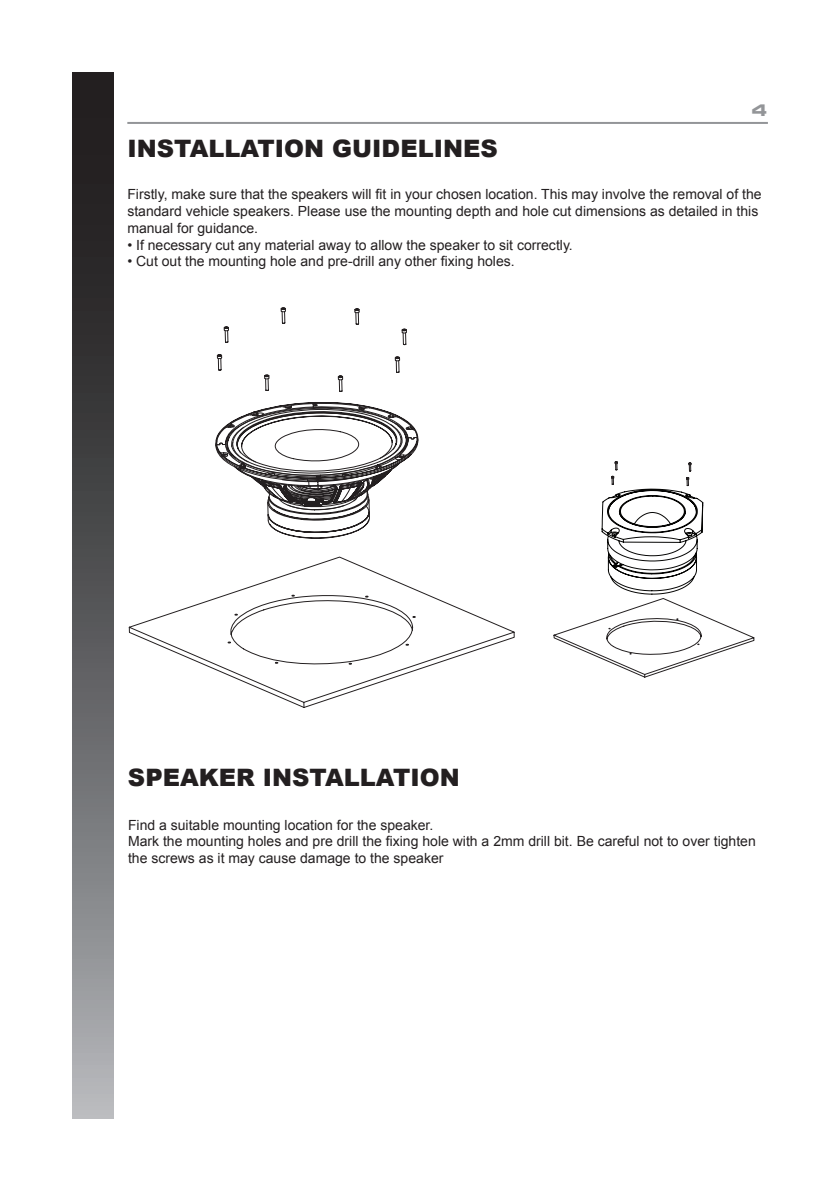
<style>
.page{position:relative;width:840px;height:1191px;background:#fff}
.page>*{position:absolute;margin:0;border:0;box-sizing:border-box;transform-origin:0 0}
.t1{font:900 24px "Arial";color:#231f20}
.t2{font:16px "Eurostile LT Std Bold Ex 2";color:#939598}
.t3{font:14px/16.8px "Arial";color:#231f20}
</style>
<div class="page">
<svg style="left:72px;top:72px;width:41px;height:1046px;background:#5b5b5d"></svg>
<hr style="left:127px;top:122px;width:640px;height:2px;background:#939598">
<svg style="left:128px;top:589px;width:386px;height:119px"></svg>
<svg style="left:216px;top:355px;width:200px;height:311px"></svg>
<svg style="left:264px;top:374px;width:79px;height:18px"></svg>
<svg style="left:217px;top:354px;width:5px;height:3px"></svg>
<svg style="left:394px;top:355px;width:6px;height:18px"></svg>
<svg style="left:223px;top:307px;width:184px;height:38px"></svg>
<svg style="left:215px;top:398px;width:204px;height:141px"></svg>
<svg style="left:553px;top:501px;width:200px;height:176px"></svg>
<svg style="left:601px;top:461px;width:101px;height:194px"></svg>
<p class="t1" style="left:127px;top:131px;width:372px">INSTALLATION GUIDELINES</p>
<p class="t2" style="left:751px;top:99px;width:17px">4</p>
<p class="t3" style="left:127px;top:186px;width:635px">Firstly, make sure that the speakers will fit in your chosen location. This may involve the removal of the standard vehicle speakers. Please use the mounting depth and hole cut dimensions as detailed in this manual for guidance.</p>
<p class="t3" style="left:127px;top:236px;width:447px">• If necessary cut any material away to allow the speaker to sit correctly.</p>
<p class="t3" style="left:127px;top:253px;width:388px">• Cut out the mounting hole and pre-drill any other fixing holes.</p>
<p class="t1" style="left:128px;top:760px;width:333px">SPEAKER INSTALLATION</p>
<p class="t3" style="left:128px;top:816px;width:307px">Find a suitable mounting location for the speaker.</p>
<p class="t3" style="left:128px;top:833px;width:629px">Mark the mounting holes and pre drill the fixing hole with a 2mm drill bit. Be careful not to over tighten the screws as it may cause damage to the speaker</p>
</div>
